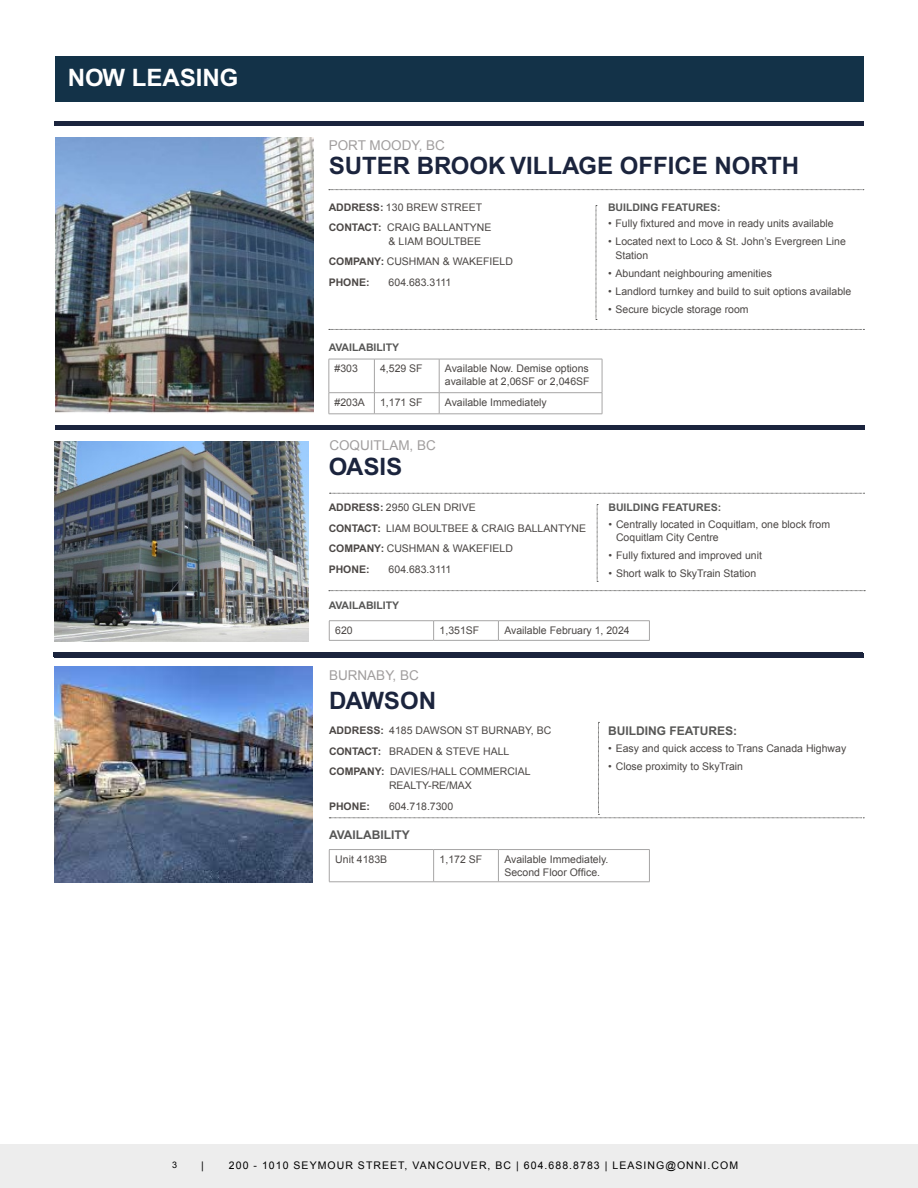
<style>
.page{position:relative;width:918px;height:1188px;background:#fff}
.page>*{position:absolute;margin:0;border:0;box-sizing:border-box;transform-origin:0 0}
.t1{font:700 24px "Arial";color:#1b243d}
.t2{font:700 24px "Arial";color:#fff}
.t3{font:13.5px "Arial";color:#a19e9e}
.t4{font:700 12px "Arial";color:#575756}
.t5{font:10.5px/20.7px "Arial";color:#4b4745}
.t6{font:10.5px "Arial";letter-spacing:.1em;color:#000}
.t7{font:700 10.5px "Arial";color:#575756}
.t8{font:700 10.5px "Arial";color:#4b4745}
.t9{font:9px "Arial";color:#000}
.s1{font-weight:700}
</style>
<div class="page">
<div style="left:0;top:1144px;width:918px;height:44px;background:#ededed"></div>
<div style="left:54px;top:121px;width:810px;height:5px;background:#1b243d"></div>
<div style="left:56px;top:56px;width:808px;height:46px;background:#133248"></div>
<img style="left:56px;top:138px;width:258px;height:275px">
<svg style="left:329px;top:329px;width:535px;height:1px"></svg>
<svg style="left:329px;top:189px;width:535px;height:1px"></svg>
<svg style="left:596px;top:205px;width:1px;height:115px"></svg>
<hr style="left:55px;top:425px;width:810px;height:4px;background:#1b243d">
<svg style="left:329px;top:590px;width:536px;height:1px"></svg>
<svg style="left:330px;top:493px;width:535px;height:1px"></svg>
<svg style="left:597px;top:504px;width:1px;height:78px"></svg>
<hr style="left:329px;top:359px;width:45px;height:1px;background:#a6a5a5">
<hr style="left:329px;top:359px;width:1px;height:34px;background:#a6a5a5">
<hr style="left:439px;top:359px;width:163px;height:1px;background:#a6a5a5">
<hr style="left:602px;top:359px;width:1px;height:34px;background:#a6a5a5">
<hr style="left:329px;top:392px;width:45px;height:1px;background:#a6a5a5">
<svg style="left:329px;top:393px;width:1px;height:21px"></svg>
<hr style="left:439px;top:392px;width:163px;height:1px;background:#a6a5a5">
<svg style="left:602px;top:393px;width:1px;height:21px"></svg>
<hr style="left:329px;top:414px;width:45px;height:1px;background:#a6a5a5">
<hr style="left:439px;top:414px;width:163px;height:1px;background:#a6a5a5">
<hr style="left:374px;top:359px;width:65px;height:1px;background:#a6a5a5">
<hr style="left:374px;top:359px;width:1px;height:34px;background:#a6a5a5">
<hr style="left:439px;top:359px;width:1px;height:34px;background:#a6a5a5">
<hr style="left:374px;top:392px;width:65px;height:1px;background:#a6a5a5">
<svg style="left:374px;top:393px;width:1px;height:21px"></svg>
<svg style="left:439px;top:393px;width:1px;height:21px"></svg>
<hr style="left:374px;top:414px;width:65px;height:1px;background:#a6a5a5">
<img style="left:54px;top:442px;width:254px;height:200px">
<svg style="left:329px;top:722px;width:535px;height:97px"></svg>
<hr style="left:329px;top:849px;width:105px;height:1px;background:#a6a5a5">
<hr style="left:329px;top:850px;width:1px;height:32px;background:#a6a5a5">
<hr style="left:498px;top:849px;width:152px;height:1px;background:#a6a5a5">
<hr style="left:649px;top:850px;width:1px;height:32px;background:#a6a5a5">
<hr style="left:329px;top:882px;width:105px;height:1px;background:#a6a5a5">
<hr style="left:498px;top:882px;width:152px;height:1px;background:#a6a5a5">
<hr style="left:434px;top:849px;width:64px;height:1px;background:#a6a5a5">
<hr style="left:433px;top:850px;width:1px;height:32px;background:#a6a5a5">
<hr style="left:498px;top:850px;width:1px;height:32px;background:#a6a5a5">
<hr style="left:434px;top:882px;width:64px;height:1px;background:#a6a5a5">
<hr style="left:329px;top:620px;width:105px;height:1px;background:#a6a5a5">
<svg style="left:329px;top:621px;width:1px;height:19px"></svg>
<hr style="left:498px;top:620px;width:152px;height:1px;background:#a6a5a5">
<svg style="left:649px;top:621px;width:1px;height:19px"></svg>
<hr style="left:329px;top:640px;width:105px;height:1px;background:#a6a5a5">
<hr style="left:498px;top:640px;width:152px;height:1px;background:#a6a5a5">
<hr style="left:434px;top:620px;width:64px;height:1px;background:#a6a5a5">
<svg style="left:433px;top:621px;width:1px;height:19px"></svg>
<svg style="left:498px;top:621px;width:1px;height:19px"></svg>
<hr style="left:434px;top:640px;width:64px;height:1px;background:#a6a5a5">
<div style="left:53px;top:652px;width:810px;height:5px;background:#1b243d"></div>
<img style="left:54px;top:667px;width:258px;height:215px">
<h1 class="t2" style="left:68px;top:64px;width:172px">NOW LEASING</h1>
<p class="t3" style="left:329px;top:136px;width:118px">PORT MOODY, BC</p>
<h1 class="t1" style="left:329px;top:152px;width:472px">SUTER BROOK VILLAGE OFFICE NORTH</h1>
<p class="t5" style="left:329px;top:197px;width:164px"><span class="s1">ADDRESS:</span> 130 BREW STREET<br><span class="s1">CONTACT:</span> CRAIG BALLANTYNE</p>
<p class="t5" style="left:329px;top:231px;width:186px;text-indent:60px">&amp; LIAM BOULTBEE<br><span class="s1">COMPANY:</span> CUSHMAN &amp; WAKEFIELD<br><span class="s1">PHONE:</span></p>
<p class="t5" style="left:389px;top:272px;width:64px">604.683.3111</p>
<p class="t7" style="left:329px;top:341px;width:72px">AVAILABILITY</p>
<p class="t5" style="left:335px;top:358px;width:25px">#303</p>
<p class="t5" style="left:380px;top:358px;width:44px">4,529 SF</p>
<p class="t5" style="left:445px;top:363px;width:146px;line-height:12.6px">Available Now. Demise options available at 2,06SF or 2,046SF</p>
<p class="t5" style="left:335px;top:392px;width:32px">#203A</p>
<p class="t5" style="left:380px;top:392px;width:44px">1,171 SF</p>
<p class="t5" style="left:445px;top:392px;width:103px">Available Immediately</p>
<p class="t3" style="left:329px;top:436px;width:108px">COQUITLAM, BC</p>
<h1 class="t1" style="left:329px;top:452px;width:75px">OASIS</h1>
<p class="t5" style="left:329px;top:497px;width:259px"><span class="s1">ADDRESS:</span> 2950 GLEN DRIVE<br><span class="s1">CONTACT:</span> LIAM BOULTBEE &amp; CRAIG BALLANTYNE<br><span class="s1">COMPANY:</span> CUSHMAN &amp; WAKEFIELD<br><span class="s1">PHONE:</span></p>
<p class="t5" style="left:389px;top:559px;width:64px">604.683.3111</p>
<p class="t7" style="left:329px;top:599px;width:72px">AVAILABILITY</p>
<p class="t7" style="left:608px;top:201px;width:114px">BUILDING FEATURES:</p>
<p class="t5" style="left:608px;top:213px;width:227px">• Fully fixtured and move in ready units available</p>
<p class="t5" style="left:616px;top:235px;width:232px;line-height:13.5px;text-indent:-7px">• Located next to Loco &amp; St. John’s Evergreen Line<br>Station</p>
<p class="t5" style="left:608px;top:263px;width:165px">• Abundant neighbouring amenities</p>
<p class="t5" style="left:608px;top:281px;width:245px">• Landlord turnkey and build to suit options available</p>
<p class="t5" style="left:608px;top:299px;width:142px">• Secure bicycle storage room</p>
<p class="t7" style="left:609px;top:501px;width:114px">BUILDING FEATURES:</p>
<p class="t5" style="left:616px;top:517px;width:216px;line-height:13.5px;text-indent:-7px">• Centrally located in Coquitlam, one block from<br>Coquitlam City Centre</p>
<p class="t5" style="left:609px;top:545px;width:155px">• Fully fixtured and improved unit</p>
<p class="t5" style="left:609px;top:563px;width:149px">• Short walk to SkyTrain Station</p>
<p class="t5" style="left:335px;top:620px;width:19px">620</p>
<p class="t5" style="left:440px;top:620px;width:41px">1,351SF</p>
<p class="t5" style="left:504px;top:620px;width:127px">Available February 1, 2024</p>
<p class="t3" style="left:329px;top:666px;width:91px">BURNABY, BC</p>
<h1 class="t1" style="left:329px;top:686px;width:108px">DAWSON</h1>
<p class="t5" style="left:329px;top:720px;width:224px"><span class="s1">ADDRESS:</span> 4185 DAWSON ST BURNABY, BC<br><span class="s1">CONTACT:</span> BRADEN &amp; STEVE HALL<br><span class="s1">COMPANY:</span> DAVIES/HALL COMMERCIAL</p>
<p class="t5" style="left:389px;top:775px;width:84px">REALTY-RE/MAX</p>
<p class="t8" style="left:329px;top:800px;width:42px">PHONE:</p>
<p class="t5" style="left:389px;top:796px;width:66px">604.718.7300</p>
<p class="t4" style="left:329px;top:828px;width:82px">AVAILABILITY</p>
<p class="t4" style="left:608px;top:723px;width:130px">BUILDING FEATURES:</p>
<p class="t5" style="left:608px;top:738px;width:240px">• Easy and quick access to Trans Canada Highway</p>
<p class="t5" style="left:608px;top:756px;width:136px">• Close proximity to SkyTrain</p>
<p class="t5" style="left:335px;top:849px;width:53px">Unit 4183B</p>
<p class="t5" style="left:440px;top:849px;width:44px">1,172 SF</p>
<p class="t5" style="left:504px;top:853px;width:106px;line-height:12.6px">Available Immediately.<br>Second Floor Office.</p>
<p class="t9" style="left:172px;top:1159px;width:7px">3</p>
<p class="t6" style="left:201px;top:1158px;width:4px">|</p>
<p class="t6" style="left:229px;top:1158px;width:511px">200 - 1010 SEYMOUR STREET, VANCOUVER, BC | 604.688.8783 | LEASING@ONNI.COM</p>
</div>
